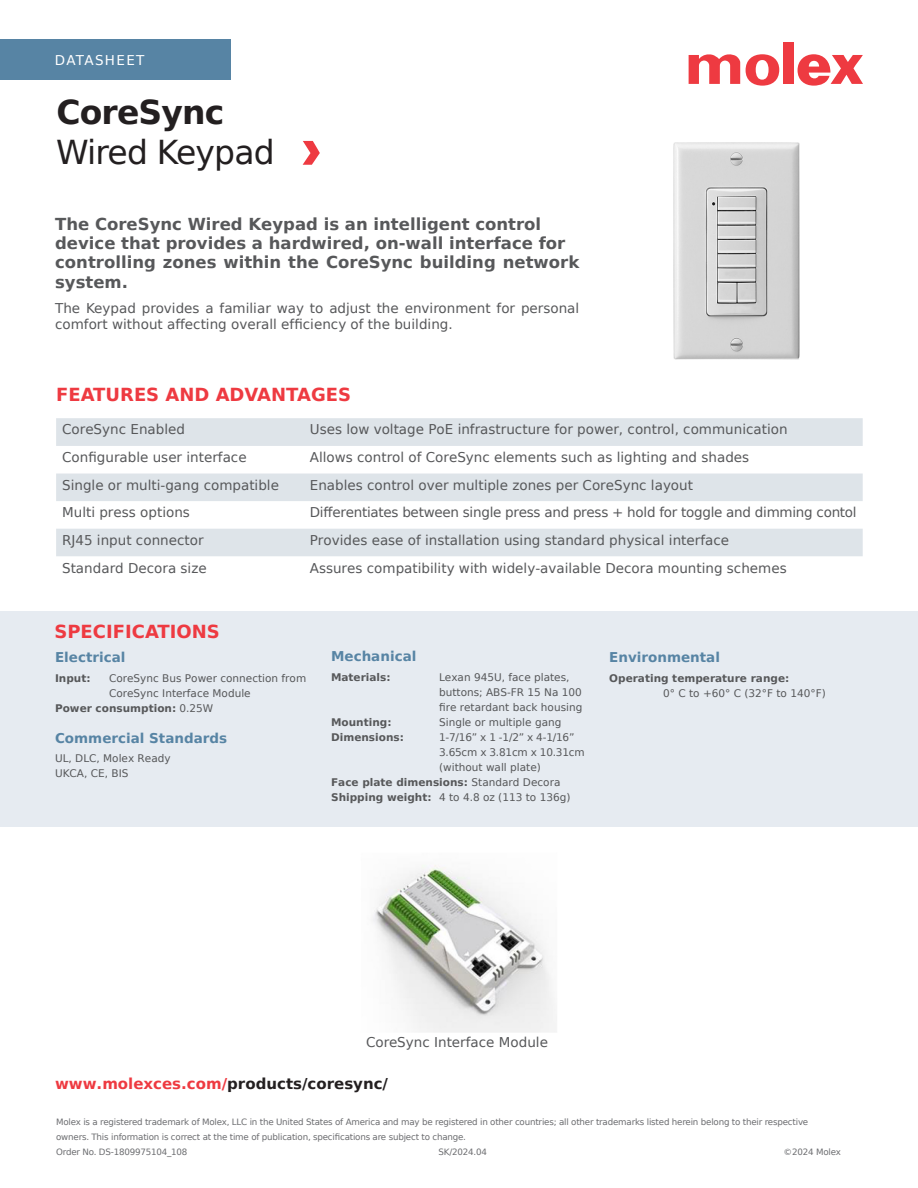
<style>
.page{position:relative;width:918px;height:1188px;background:#fff}
.page>*{position:absolute;margin:0;border:0;box-sizing:border-box;transform-origin:0 0}
.Datasheet_Header{font:33px "Bitstream Vera Sans";letter-spacing:-.025em;color:#231f20}
.Datasheet_Header-2{font:700 33px "Bitstream Vera Sans";letter-spacing:-.025em;color:#231f20}
.Section_Header_Red{font:700 18px "Bitstream Vera Sans";color:#ee3a41}
.Emphasis_Paragraph_1{font:700 16.5px/19.5px "Bitstream Vera Sans";color:#57585a}
.Weblink__red_black{font:700 15px "Bitstream Vera Sans";color:#231f20}
.Body_Text_80_Black{font:13.5px "Bitstream Vera Sans";color:#57585a}
.body_text{font:13.5px/16.5px "Bitstream Vera Sans";color:#57585a}
.Body_Text_80_Black-2{font:13.5px "Bitstream Vera Sans";letter-spacing:-.02em;color:#57585a}
.Specifications_Subheader_Blue{font:700 13.5px "Bitstream Vera Sans";color:#5784a4}
.Literature_Tab{font:13.5px "Bitstream Vera Sans";letter-spacing:.1em;color:#fff}
.Specifications_Body{font:10.5px/15px "Bitstream Vera Sans";color:#57585a}
.Specifications_Body-2{font:700 10.5px "Bitstream Vera Sans";color:#57585a}
.Specifications_Body-3{font:10.5px "Bitstream Vera Sans";letter-spacing:-.02em;color:#57585a}
.A4_Footer{font:8.7px/15px "Bitstream Vera Sans";letter-spacing:-.02em;color:#6c6d70}
.s1{font-weight:400}
.s2{font-weight:700}
.s3{color:#ee3a41}
</style>
<div class="page">
<div style="left:0;top:39px;width:231px;height:41px;background:#5784a4"></div>
<div style="left:783px;top:42px;width:10px;height:42px;background:#ee3a41"></div>
<svg style="left:746px;top:54px;width:33px;height:32px"></svg>
<svg style="left:689px;top:54px;width:51px;height:30px"></svg>
<svg style="left:798px;top:54px;width:65px;height:32px"></svg>
<svg style="left:56px;top:418px;width:807px;height:138px;fill:#dee4e9"></svg>
<div style="left:0;top:612px;width:918px;height:215px;background:#e6ebf1"></div>
<img style="left:674px;top:142px;width:125px;height:218px">
<img style="left:372px;top:865px;width:185px;height:167px">
<svg style="left:303px;top:141px;width:17px;height:24px"></svg>
<p class="Literature_Tab" style="left:55px;top:53px;width:91px">DATASHEET</p>
<p class="Datasheet_Header-2" style="left:56px;top:94px;width:170px">CoreSync</p>
<p class="Datasheet_Header" style="left:56px;top:134px;width:220px">Wired Keypad</p>
<p class="Emphasis_Paragraph_1" style="left:55px;top:215px;width:488px">The CoreSync Wired Keypad is an intelligent control</p>
<p class="Emphasis_Paragraph_1" style="left:55px;top:234px;width:512px">device that provides a hardwired, on-wall interface for</p>
<p class="Emphasis_Paragraph_1" style="left:55px;top:253px;width:526px">controlling zones within the CoreSync building network system.</p>
<p class="body_text" style="left:55px;top:300px;width:526px">The Keypad provides a familiar way to adjust the environment for personal comfort without affecting overall efficiency of the building.</p>
<p class="Section_Header_Red" style="left:56px;top:384px;width:297px">FEATURES AND ADVANTAGES</p>
<p class="Body_Text_80_Black" style="left:62px;top:422px;width:124px">CoreSync Enabled</p>
<p class="Body_Text_80_Black" style="left:310px;top:422px;width:479px">Uses low voltage PoE infrastructure for power, control, communication</p>
<p class="Body_Text_80_Black" style="left:62px;top:450px;width:186px">Configurable user interface</p>
<p class="Body_Text_80_Black" style="left:310px;top:450px;width:441px">Allows control of CoreSync elements such as lighting and shades</p>
<p class="Body_Text_80_Black" style="left:62px;top:477px;width:218px">Single or multi-gang compatible</p>
<p class="Body_Text_80_Black" style="left:310px;top:477px;width:385px">Enables control over multiple zones per CoreSync layout</p>
<p class="Body_Text_80_Black" style="left:62px;top:505px;width:129px">Multi press options</p>
<p class="Body_Text_80_Black-2" style="left:310px;top:505px;width:548px">Differentiates between single press and press + hold for toggle and dimming contol</p>
<p class="Body_Text_80_Black" style="left:62px;top:532px;width:143px">RJ45 input connector</p>
<p class="Body_Text_80_Black" style="left:310px;top:532px;width:421px">Provides ease of installation using standard physical interface</p>
<p class="Body_Text_80_Black" style="left:62px;top:560px;width:146px">Standard Decora size</p>
<p class="Body_Text_80_Black" style="left:310px;top:560px;width:478px">Assures compatibility with widely-available Decora mounting schemes</p>
<p class="Section_Header_Red" style="left:54px;top:621px;width:167px">SPECIFICATIONS</p>
<p class="Specifications_Subheader_Blue" style="left:55px;top:650px;width:72px">Electrical</p>
<p class="Specifications_Body-2" style="left:55px;top:672px;width:37px">Input:</p>
<p class="Specifications_Body" style="left:109px;top:670px;width:199px">CoreSync Bus Power connection from<br>CoreSync Interface Module</p>
<p class="Specifications_Body-2" style="left:55px;top:702px;width:160px">Power consumption: <span class="s1">0.25W</span></p>
<p class="Specifications_Subheader_Blue" style="left:55px;top:731px;width:174px">Commercial Standards</p>
<p class="Specifications_Body" style="left:55px;top:751px;width:117px">UL, DLC, Molex Ready</p>
<p class="Specifications_Body" style="left:55px;top:766px;width:75px">UKCA, CE, BIS</p>
<p class="Specifications_Subheader_Blue" style="left:331px;top:649px;width:87px">Mechanical</p>
<p class="Specifications_Body-2" style="left:331px;top:671px;width:61px">Materials:</p>
<p class="Specifications_Body" style="left:439px;top:669px;width:132px">Lexan 945U, face plates,</p>
<p class="Specifications_Body" style="left:439px;top:684px;width:144px">buttons; ABS-FR 15 Na 100</p>
<p class="Specifications_Body" style="left:439px;top:699px;width:145px">fire retardant back housing</p>
<p class="Specifications_Body-2" style="left:331px;top:716px;width:62px">Mounting:</p>
<p class="Specifications_Body" style="left:439px;top:714px;width:124px">Single or multiple gang</p>
<p class="Specifications_Body-2" style="left:331px;top:731px;width:74px">Dimensions:</p>
<p class="Specifications_Body" style="left:439px;top:729px;width:137px">1-7/16” x 1 -1/2” x 4-1/16”</p>
<p class="Specifications_Body-3" style="left:439px;top:746px;width:147px">3.65cm x 3.81cm x 10.31cm</p>
<p class="Specifications_Body" style="left:439px;top:759px;width:103px">(without wall plate)</p>
<p class="Specifications_Body-2" style="left:331px;top:776px;width:231px">Face plate dimensions: <span class="s1">Standard Decora</span></p>
<p class="Specifications_Body" style="left:331px;top:789px;width:241px"><span class="s2">Shipping weight:</span> 4 to 4.8 oz (113 to 136g)</p>
<p class="Specifications_Subheader_Blue" style="left:609px;top:650px;width:112px">Environmental</p>
<p class="Specifications_Body-2" style="left:609px;top:672px;width:182px">Operating temperature range:</p>
<p class="Specifications_Body" style="left:663px;top:685px;width:164px">0° C to +60° C (32°F to 140°F)</p>
<p class="body_text" style="left:366px;top:1034px;width:183px">CoreSync Interface Module</p>
<p class="Weblink__red_black" style="left:55px;top:1075px;width:335px"><span class="s3">www.molexces.com/</span>products/coresync/</p>
<p class="A4_Footer" style="left:56px;top:1115px;width:754px">Molex is a registered trademark of Molex, LLC in the United States of America and may be registered in other countries; all other trademarks listed herein belong to their respective owners. This information is correct at the time of publication, specifications are subject to change.</p>
<p class="A4_Footer" style="left:56px;top:1145px;width:133px">Order No. DS-1809975104_108</p>
<p class="A4_Footer" style="left:439px;top:1145px;width:50px">SK/2024.04</p>
<p class="A4_Footer" style="left:784px;top:1145px;width:59px">©2024 Molex</p>
</div>
